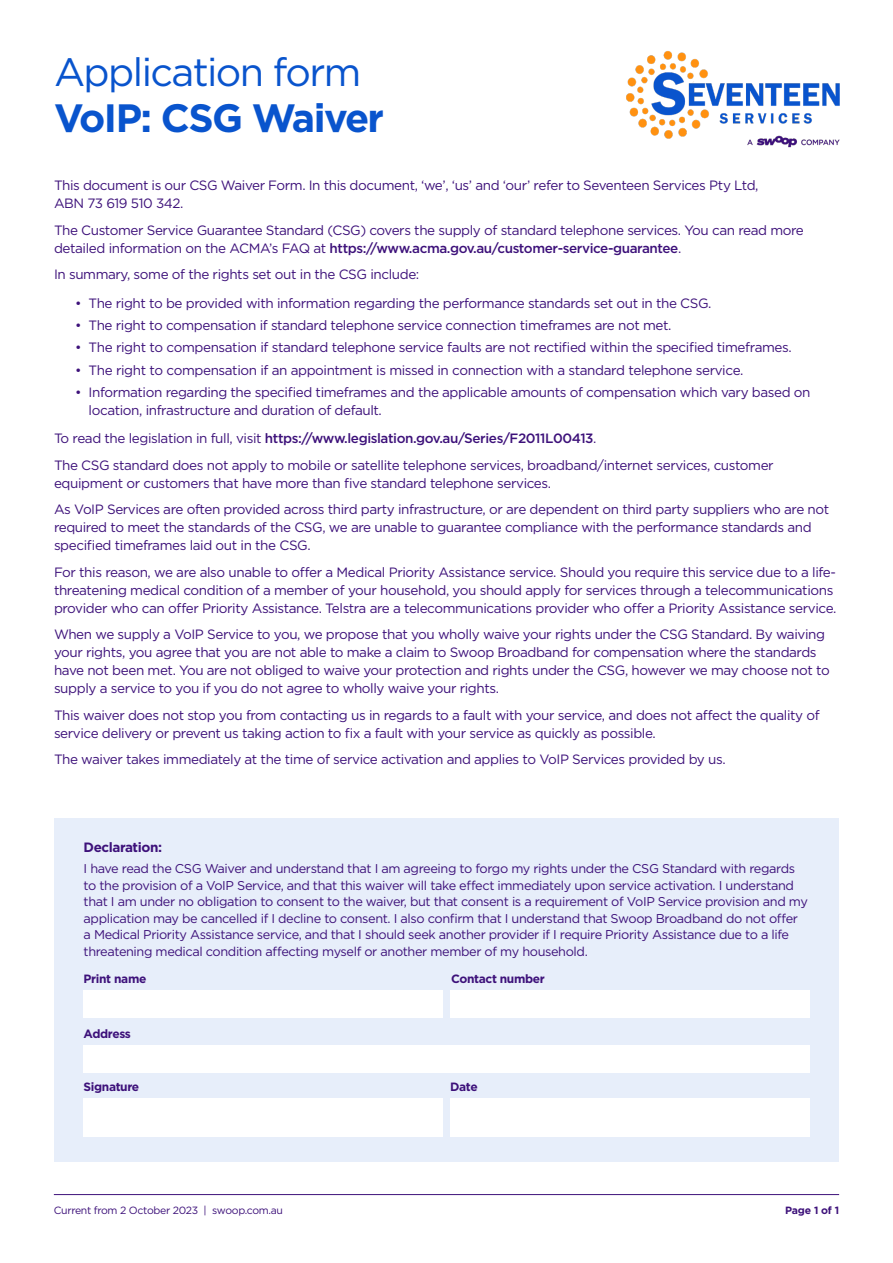
<style>
.page{position:relative;width:893px;height:1263px;background:#fff}
.page>*{position:absolute;margin:0;border:0;box-sizing:border-box;transform-origin:0 0}
.t1{font:39.6px/45.9px "Gotham";letter-spacing:-.04em;color:#0954cd}
.BODY{font:13.5px/18px "Gotham";letter-spacing:-.03em;color:#3d117a}
.Bullets{font:13.5px/18px "Gotham";letter-spacing:-.03em;color:#3d117a}
.BODY-2{font:500 13.5px "Gotham";letter-spacing:-.03em;color:#3d117a}
.BODY-3{font:700 13.5px "Gotham";letter-spacing:-.03em;color:#3d117a}
.BODY-4{font:12.75px/16.5px "Gotham";letter-spacing:-.03em;color:#3d117a}
.t2{font:700 12px "Gotham";letter-spacing:-.03em;color:#3d117a}
.t3{font:10.5px "Gotham";letter-spacing:-.03em;color:#3d117a}
.t4{font:700 10.5px "Gotham";letter-spacing:-.02em;color:#3d117a}
.s1{font-weight:700}
.s2{font-weight:500}
.s3{font-weight:400}
</style>
<div class="page">
<hr style="left:54px;top:1194px;width:785px;height:1px;background:#3d117a">
<div style="left:54px;top:818px;width:785px;height:344px;background:#e7eefa"></div>
<div style="left:84px;top:990px;width:359px;height:28px;background:#fff"></div>
<div style="left:450px;top:990px;width:360px;height:28px;background:#fff"></div>
<div style="left:84px;top:1045px;width:726px;height:28px;background:#fff"></div>
<div style="left:84px;top:1099px;width:359px;height:38px;background:#fff"></div>
<div style="left:450px;top:1099px;width:360px;height:38px;background:#fff"></div>
<img style="left:626px;top:51px;width:214px;height:97px">
<p class="t1" style="left:54px;top:48px;width:332px">Application form<br><span class="s1">VoIP: CSG Waiver</span></p>
<p class="BODY" style="left:54px;top:176px;width:706px">This document is our CSG Waiver Form. In this document, ‘we’, ‘us’ and ‘our’ refer to Seventeen Services Pty Ltd,<br>ABN 73 619 510 342.</p>
<p class="BODY" style="left:54px;top:221px;width:751px">The Customer Service Guarantee Standard (CSG) covers the supply of standard telephone services. You can read more detailed information on the ACMA’s FAQ at <span class="s2">https://www.acma.gov.au/customer-service-guarantee</span>.</p>
<p class="BODY" style="left:54px;top:265px;width:367px">In summary, some of the rights set out in the CSG include:</p>
<p class="Bullets" style="left:75px;top:294px;width:638px">• The right to be provided with information regarding the performance standards set out in the CSG.</p>
<p class="Bullets" style="left:75px;top:316px;width:598px">• The right to compensation if standard telephone service connection timeframes are not met.</p>
<p class="Bullets" style="left:75px;top:338px;width:718px">• The right to compensation if standard telephone service faults are not rectified within the specified timeframes.</p>
<p class="Bullets" style="left:75px;top:360px;width:670px">• The right to compensation if an appointment is missed in connection with a standard telephone service.</p>
<p class="Bullets" style="left:89px;top:383px;width:723px;text-indent:-13px">• Information regarding the specified timeframes and the applicable amounts of compensation which vary based on location, infrastructure and duration of default.</p>
<p class="BODY-2" style="left:54px;top:430px;width:544px"><span class="s3">To read the legislation in full, visit</span> https://www.legislation.gov.au/Series/F2011L00413<span class="s3">.</span></p>
<p class="BODY" style="left:54px;top:456px;width:721px">The CSG standard does not apply to mobile or satellite telephone services, broadband/internet services, customer equipment or customers that have more than five standard telephone services.</p>
<p class="BODY" style="left:54px;top:500px;width:777px">As VoIP Services are often provided across third party infrastructure, or are dependent on third party suppliers who are not required to meet the standards of the CSG, we are unable to guarantee compliance with the performance standards and specified timeframes laid out in the CSG.</p>
<p class="BODY" style="left:54px;top:563px;width:784px">For this reason, we are also unable to offer a Medical Priority Assistance service. Should you require this service due to a life&shy;threatening medical condition of a member of your household, you should apply for services through a telecommunications provider who can offer Priority Assistance. Telstra are a telecommunications provider who offer a Priority Assistance service.</p>
<p class="BODY" style="left:54px;top:625px;width:777px">When we supply a VoIP Service to you, we propose that you wholly waive your rights under the CSG Standard. By waiving your rights, you agree that you are not able to make a claim to Swoop Broadband for compensation where the standards have not been met. You are not obliged to waive your protection and rights under the CSG, however we may choose not to supply a service to you if you do not agree to wholly waive your rights.</p>
<p class="BODY" style="left:54px;top:706px;width:767px">This waiver does not stop you from contacting us in regards to a fault with your service, and does not affect the quality of service delivery or prevent us taking action to fix a fault with your service as quickly as possible.</p>
<p class="BODY" style="left:54px;top:750px;width:673px">The waiver takes immediately at the time of service activation and applies to VoIP Services provided by us.</p>
<p class="BODY-3" style="left:84px;top:840px;width:80px">Declaration:</p>
<p class="BODY-4" style="left:84px;top:860px;width:726px">I have read the CSG Waiver and understand that I am agreeing to forgo my rights under the CSG Standard with regards to the provision of a VoIP Service, and that this waiver will take effect immediately upon service activation. I understand that I am under no obligation to consent to the waiver, but that consent is a requirement of VoIP Service provision and my application may be cancelled if I decline to consent. I also confirm that I understand that Swoop Broadband do not offer a Medical Priority Assistance service, and that I should seek another provider if I require Priority Assistance due to a life threatening medical condition affecting myself or another member of my household.</p>
<p class="t2" style="left:84px;top:972px;width:64px">Print name</p>
<p class="t2" style="left:451px;top:972px;width:95px">Contact number</p>
<p class="t2" style="left:84px;top:1027px;width:49px">Address</p>
<p class="t2" style="left:84px;top:1080px;width:57px">Signature</p>
<p class="t2" style="left:450px;top:1080px;width:29px">Date</p>
<p class="t3" style="left:54px;top:1204px;width:231px">Current from 2 October 2023 | swoop.com.au</p>
<p class="t4" style="left:785px;top:1204px;width:55px">Page 1 of 1</p>
</div>
